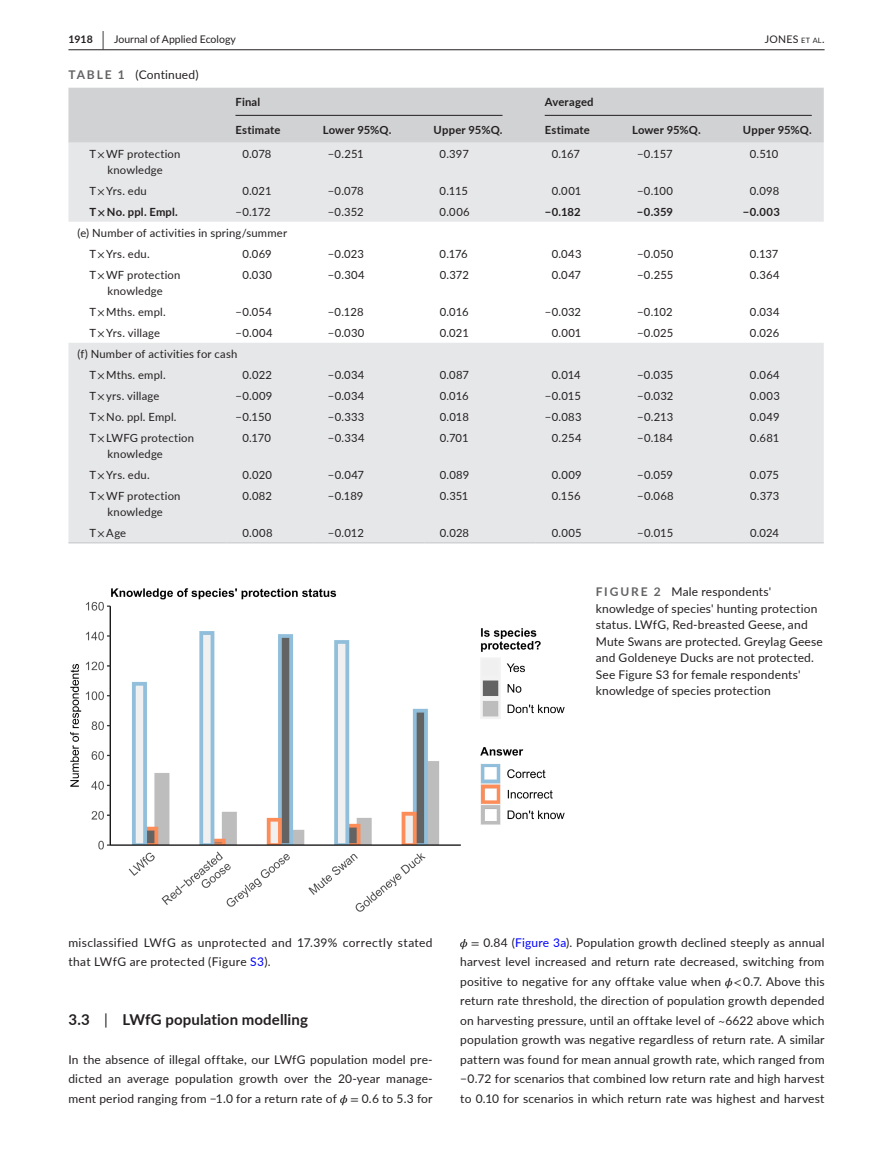
<style>
.page{position:relative;width:893px;height:1174px;background:#fff}
.page>*{position:absolute;margin:0;border:0;box-sizing:border-box;transform-origin:0 0}
.t1{font:700 15px "Lato";letter-spacing:.005em;color:#231f20}
.t2{font:12px/19.5px "Lato";letter-spacing:.015em;color:#231f20}
.t3{font:11.25px/15.8px "Lato";letter-spacing:.015em;color:#231f20;text-align:center}
.t4{font:700 11.25px "Lato";letter-spacing:.02em;color:#231f20}
.t5{font:10.5px "Lato";color:#231f20}
.t6{font:700 10.5px "Lato";color:#231f20}
.s1{font-size:19.5px}
.s2{font-style:inherit}
.s3{font-size:7.35px}
.s4{font-weight:700;color:#636366}
.s5{font-family:"STIX"}
.s6{color:#00f}
.s7{font-weight:400}
.s8{font-family:"STIX Math";font-style:italic;color:#000}
</style>
<div class="page">
<hr style="left:68px;top:49px;width:756px;height:1px;background:#231f20">
<div style="left:68px;top:88px;width:756px;height:55px;background:#d1d2d4"></div>
<svg style="left:68px;top:143px;width:756px;height:399px;fill:#e6e7e9"></svg>
<hr style="left:68px;top:542px;width:158px;height:1px;background:#d1d2d4">
<hr style="left:226px;top:542px;width:88px;height:1px;background:#d1d2d4">
<hr style="left:314px;top:542px;width:111px;height:1px;background:#d1d2d4">
<hr style="left:425px;top:542px;width:111px;height:1px;background:#d1d2d4">
<hr style="left:536px;top:542px;width:87px;height:1px;background:#d1d2d4">
<hr style="left:623px;top:542px;width:111px;height:1px;background:#d1d2d4">
<hr style="left:734px;top:542px;width:90px;height:1px;background:#d1d2d4">
<hr style="left:235px;top:115px;width:267px;height:1px;background:#231f20">
<hr style="left:545px;top:115px;width:267px;height:1px;background:#231f20">
<img style="left:70px;top:588px;width:495px;height:324px">
<p class="t6" style="left:68px;top:31px;width:37px">1918 <span class="s1">|</span></p>
<p class="t5" style="left:114px;top:31px;width:123px">Journal of Applied Ecology</p>
<p class="t5" style="left:765px;top:31px;width:61px"><span class="s2">J</span>ONES <span class="s3">et al</span><span class="s2">.</span></p>
<p class="t2" style="left:68px;top:64px;width:132px"><span class="s4">TABLE 1</span> (Continued)</p>
<p class="t4" style="left:235px;top:94px;width:26px">Final</p>
<p class="t4" style="left:545px;top:94px;width:50px">Averaged</p>
<p class="t4" style="left:235px;top:121px;width:47px">Estimate</p>
<p class="t4" style="left:323px;top:121px;width:70px">Lower 95%Q.</p>
<p class="t4" style="left:434px;top:121px;width:70px">Upper 95%Q.</p>
<p class="t4" style="left:545px;top:121px;width:47px">Estimate</p>
<p class="t4" style="left:632px;top:121px;width:70px">Lower 95%Q.</p>
<p class="t4" style="left:743px;top:121px;width:70px">Upper 95%Q.</p>
<p class="t3" style="left:89px;top:145px;width:92px">T <span class="s5">×</span> WF protection knowledge</p>
<p class="t3" style="left:242px;top:145px;width:31px">0.078</p>
<p class="t3" style="left:328px;top:145px;width:37px">−0.251</p>
<p class="t3" style="left:440px;top:145px;width:31px">0.397</p>
<p class="t3" style="left:552px;top:145px;width:30px">0.167</p>
<p class="t3" style="left:637px;top:145px;width:37px">−0.157</p>
<p class="t3" style="left:750px;top:145px;width:30px">0.510</p>
<p class="t3" style="left:89px;top:182px;width:59px">T <span class="s5">×</span> Yrs. edu</p>
<p class="t3" style="left:242px;top:182px;width:31px">0.021</p>
<p class="t3" style="left:328px;top:182px;width:37px">−0.078</p>
<p class="t3" style="left:440px;top:182px;width:30px">0.115</p>
<p class="t3" style="left:552px;top:182px;width:31px">0.001</p>
<p class="t3" style="left:637px;top:182px;width:37px">−0.100</p>
<p class="t3" style="left:750px;top:182px;width:31px">0.098</p>
<p class="t4" style="left:89px;top:203px;width:90px">T <span class="s5">×</span> No. ppl. Empl.</p>
<p class="t3" style="left:235px;top:203px;width:37px">−0.172</p>
<p class="t3" style="left:328px;top:203px;width:37px">−0.352</p>
<p class="t3" style="left:440px;top:203px;width:31px">0.006</p>
<p class="t4" style="left:545px;top:203px;width:37px">−0.182</p>
<p class="t4" style="left:637px;top:203px;width:38px">−0.359</p>
<p class="t4" style="left:743px;top:203px;width:38px">−0.003</p>
<p class="t3" style="left:89px;top:222px;width:199px;line-height:21px;text-align:left;text-indent:-12px">(e) Number of activities in spring/summer<br>T <span class="s5">×</span> Yrs. edu.</p>
<p class="t3" style="left:242px;top:245px;width:31px">0.069</p>
<p class="t3" style="left:328px;top:245px;width:38px">−0.023</p>
<p class="t3" style="left:440px;top:245px;width:29px">0.176</p>
<p class="t3" style="left:552px;top:245px;width:31px">0.043</p>
<p class="t3" style="left:637px;top:245px;width:38px">−0.050</p>
<p class="t3" style="left:750px;top:245px;width:30px">0.137</p>
<p class="t3" style="left:89px;top:266px;width:92px">T <span class="s5">×</span> WF protection knowledge</p>
<p class="t3" style="left:242px;top:266px;width:31px">0.030</p>
<p class="t3" style="left:328px;top:266px;width:38px">−0.304</p>
<p class="t3" style="left:440px;top:266px;width:31px">0.372</p>
<p class="t3" style="left:552px;top:266px;width:31px">0.047</p>
<p class="t3" style="left:637px;top:266px;width:38px">−0.255</p>
<p class="t3" style="left:750px;top:266px;width:31px">0.364</p>
<p class="t3" style="left:89px;top:303px;width:78px">T <span class="s5">×</span> Mths. empl.</p>
<p class="t3" style="left:235px;top:303px;width:38px">−0.054</p>
<p class="t3" style="left:328px;top:303px;width:37px">−0.128</p>
<p class="t3" style="left:440px;top:303px;width:31px">0.016</p>
<p class="t3" style="left:545px;top:303px;width:38px">−0.032</p>
<p class="t3" style="left:637px;top:303px;width:37px">−0.102</p>
<p class="t3" style="left:750px;top:303px;width:31px">0.034</p>
<p class="t3" style="left:90px;top:324px;width:72px">T <span class="s5">×</span> Yrs. village</p>
<p class="t3" style="left:235px;top:324px;width:39px">−0.004</p>
<p class="t3" style="left:328px;top:324px;width:38px">−0.030</p>
<p class="t3" style="left:440px;top:324px;width:31px">0.021</p>
<p class="t3" style="left:552px;top:324px;width:31px">0.001</p>
<p class="t3" style="left:637px;top:324px;width:38px">−0.025</p>
<p class="t3" style="left:750px;top:324px;width:31px">0.026</p>
<p class="t3" style="left:90px;top:343px;width:149px;line-height:21px;text-align:left;text-indent:-12px">(f) Number of activities for cash<br>T <span class="s5">×</span> Mths. empl.</p>
<p class="t3" style="left:242px;top:366px;width:31px">0.022</p>
<p class="t3" style="left:328px;top:366px;width:38px">−0.034</p>
<p class="t3" style="left:440px;top:366px;width:31px">0.087</p>
<p class="t3" style="left:552px;top:366px;width:30px">0.014</p>
<p class="t3" style="left:637px;top:366px;width:38px">−0.035</p>
<p class="t3" style="left:750px;top:366px;width:31px">0.064</p>
<p class="t3" style="left:90px;top:387px;width:71px">T <span class="s5">×</span> yrs. village</p>
<p class="t3" style="left:236px;top:387px;width:38px">−0.009</p>
<p class="t3" style="left:328px;top:387px;width:38px">−0.034</p>
<p class="t3" style="left:440px;top:387px;width:31px">0.016</p>
<p class="t3" style="left:545px;top:387px;width:38px">−0.015</p>
<p class="t3" style="left:637px;top:387px;width:38px">−0.032</p>
<p class="t3" style="left:750px;top:387px;width:31px">0.003</p>
<p class="t3" style="left:90px;top:408px;width:88px">T <span class="s5">×</span> No. ppl. Empl.</p>
<p class="t3" style="left:236px;top:408px;width:37px">−0.150</p>
<p class="t3" style="left:328px;top:408px;width:38px">−0.333</p>
<p class="t3" style="left:440px;top:408px;width:31px">0.018</p>
<p class="t3" style="left:545px;top:408px;width:38px">−0.083</p>
<p class="t3" style="left:637px;top:408px;width:38px">−0.213</p>
<p class="t3" style="left:750px;top:408px;width:31px">0.049</p>
<p class="t3" style="left:108px;top:430px;width:88px;text-align:left;text-indent:-18px">T <span class="s5">×</span> LWFG protection knowledge</p>
<p class="t3" style="left:242px;top:430px;width:30px">0.170</p>
<p class="t3" style="left:328px;top:430px;width:38px">−0.334</p>
<p class="t3" style="left:440px;top:430px;width:30px">0.701</p>
<p class="t3" style="left:552px;top:430px;width:31px">0.254</p>
<p class="t3" style="left:637px;top:430px;width:37px">−0.184</p>
<p class="t3" style="left:750px;top:430px;width:31px">0.681</p>
<p class="t3" style="left:90px;top:466px;width:62px">T <span class="s5">×</span> Yrs. edu.</p>
<p class="t3" style="left:242px;top:466px;width:31px">0.020</p>
<p class="t3" style="left:328px;top:466px;width:38px">−0.047</p>
<p class="t3" style="left:440px;top:466px;width:31px">0.089</p>
<p class="t3" style="left:552px;top:466px;width:31px">0.009</p>
<p class="t3" style="left:637px;top:466px;width:37px">−0.059</p>
<p class="t3" style="left:750px;top:466px;width:30px">0.075</p>
<p class="t3" style="left:90px;top:487px;width:92px">T <span class="s5">×</span> WF protection knowledge</p>
<p class="t3" style="left:242px;top:487px;width:31px">0.082</p>
<p class="t3" style="left:328px;top:487px;width:37px">−0.189</p>
<p class="t3" style="left:440px;top:487px;width:30px">0.351</p>
<p class="t3" style="left:552px;top:487px;width:30px">0.156</p>
<p class="t3" style="left:637px;top:487px;width:38px">−0.068</p>
<p class="t3" style="left:750px;top:487px;width:31px">0.373</p>
<p class="t3" style="left:90px;top:524px;width:38px">T <span class="s5">×</span> Age</p>
<p class="t3" style="left:242px;top:524px;width:32px">0.008</p>
<p class="t3" style="left:328px;top:524px;width:38px">−0.012</p>
<p class="t3" style="left:440px;top:524px;width:31px">0.028</p>
<p class="t3" style="left:552px;top:524px;width:31px">0.005</p>
<p class="t3" style="left:637px;top:524px;width:38px">−0.015</p>
<p class="t3" style="left:750px;top:524px;width:31px">0.024</p>
<p class="t2" style="left:596px;top:583px;width:229px;line-height:16.5px"><span class="s4">FIGURE 2</span> Male respondents' knowledge of species' hunting protection status. LWfG, Red-breasted Geese, and Mute Swans are protected. Greylag Geese and Goldeneye Ducks are not protected.<br>See Figure S3 for female respondents' knowledge of species protection</p>
<p class="t2" style="left:68px;top:932px;width:366px">misclassified LWfG as unprotected and 17.39% correctly stated that LWfG are protected (Figure <span class="s6">S3</span>).</p>
<p class="t1" style="left:68px;top:1008px;width:241px">3.3 <span class="s7">|</span> LWfG population modelling</p>
<p class="t2" style="left:68px;top:1049px;width:366px;text-align:justify">In the absence of illegal offtake, our LWfG population model pre&shy;dicted an average population growth over the 20-year manage&shy;ment period ranging from −1.0 for a return rate of <span class="s8">𝜙</span> <span class="s5">=</span> 0.6 to 5.3 for</p>
<p class="t2" style="left:460px;top:932px;width:366px;text-align:justify"><span class="s8">𝜙</span> <span class="s5">=</span> 0.84 (<span class="s6">Figure 3a</span>). Population growth declined steeply as annual harvest level increased and return rate decreased, switching from positive to negative for any offtake value when <span class="s8">𝜙</span><span class="s5">&lt;</span> 0.7. Above this return rate threshold, the direction of population growth depended on harvesting pressure, until an offtake level of <span class="s5">~</span>6622 above which population growth was negative regardless of return rate. A similar pattern was found for mean annual growth rate, which ranged from −0.72 for scenarios that combined low return rate and high harvest to 0.10 for scenarios in which return rate was highest and harvest</p>
</div>
